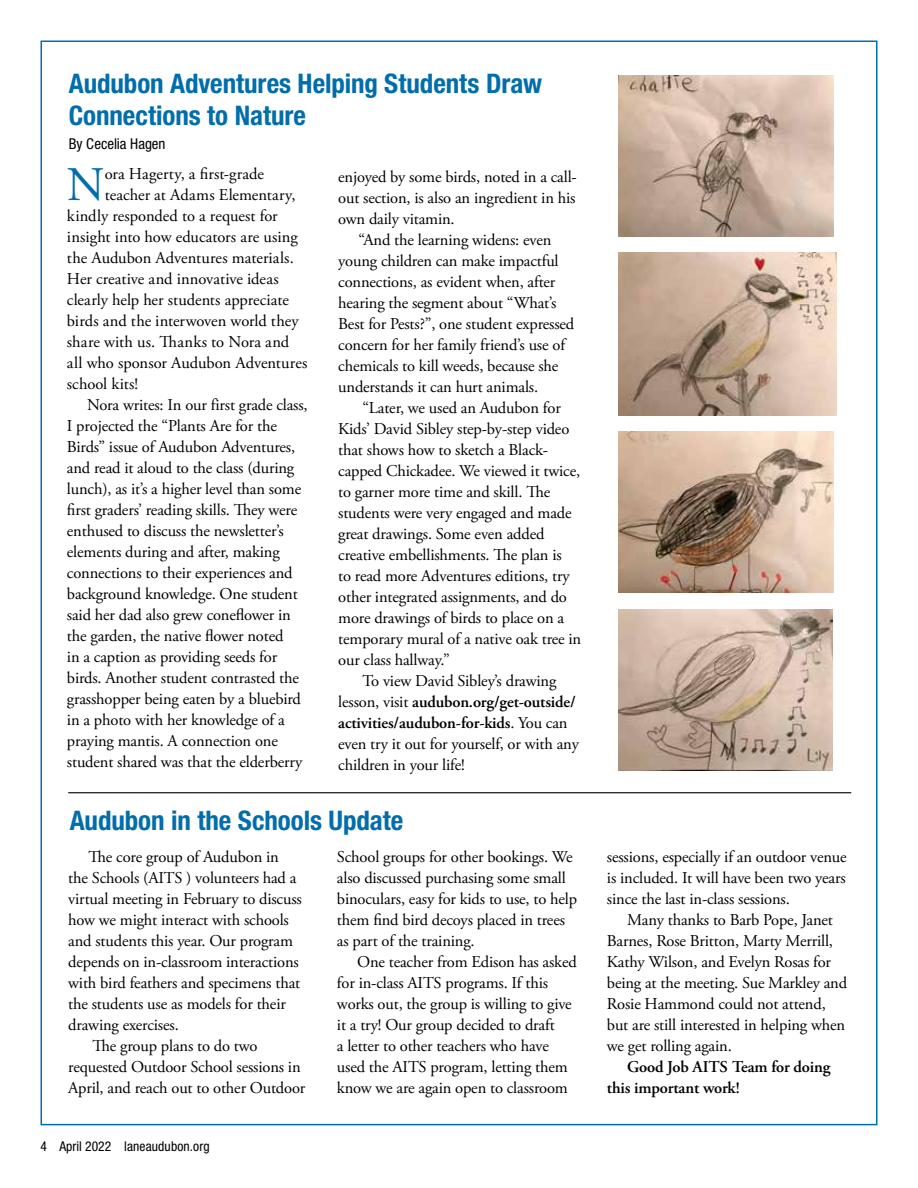
<style>
.page{position:relative;width:918px;height:1188px;background:#fff}
.page>*{position:absolute;margin:0;border:0;box-sizing:border-box;transform-origin:0 0}
.body_1st_paragraph{font:48.15px "Adobe Garamond Pro";color:#006dad}
.heading_2_Web{font:700 condensed 27px/31.5px "Helvetica Neue LT Std";letter-spacing:-.005em;color:#006dad}
.body_cont{font:16.5px/21px "Adobe Garamond Pro";letter-spacing:-.01em;color:#000}
.body_1st_paragraph-2{font:16.5px "Adobe Garamond Pro";color:#000}
.body_cont-2{font:600 16.5px/21px "Adobe Garamond Pro";letter-spacing:-.01em;color:#000}
.byline_new{font:condensed 15px "Helvetica Neue LT Std";color:#000}
.t1{font:condensed 13.5px "Helvetica Neue LT Std";letter-spacing:.01em;color:#000}
.s1{font-weight:600}
</style>
<div class="page">
<img style="left:619px;top:610px;width:214px;height:160px">
<img style="left:619px;top:431px;width:215px;height:162px">
<img style="left:619px;top:253px;width:217px;height:163px">
<img style="left:619px;top:76px;width:215px;height:161px">
<hr style="left:68px;top:792px;width:783px;height:1px;background:#000">
<p class="heading_2_Web" style="left:69px;top:67px;width:475px">Audubon Adventures Helping Students Draw<br>Connections to Nature</p>
<p class="byline_new" style="left:69px;top:135px;width:98px">By Cecelia Hagen</p>
<p class="body_1st_paragraph" style="left:67px;top:156px;width:39px">N</p>
<p class="body_1st_paragraph-2" style="left:105px;top:164px;width:161px">ora Hagerty, a first-grade</p>
<p class="body_cont" style="left:338px;top:167px;width:240px;text-align:justify">enjoyed by some birds, noted in a call&shy;out section, is also an ingredient in his own daily vitamin.</p>
<p class="body_cont" style="left:338px;top:230px;width:238px;text-indent:20px">“And the learning widens: even young children can make impactful connections, as evident when, after hearing the segment about “What’s Best for Pests?”, one student expressed concern for her family friend’s use of chemicals to kill weeds, because she understands it can hurt animals.</p>
<p class="body_cont" style="left:338px;top:398px;width:245px;text-indent:24px">“Later, we used an Audubon for Kids’ David Sibley step-by-step video that shows how to sketch a Black&shy;capped Chickadee. We viewed it twice, to garner more time and skill. The students were very engaged and made great drawings. Some even added creative embellishments. The plan is<br>to read more Adventures editions, try other integrated assignments, and do more drawings of birds to place on a temporary mural of a native oak tree in our class hallway.”</p>
<p class="body_cont" style="left:338px;top:671px;width:242px;text-indent:24px">To view David Sibley’s drawing lesson, visit <span class="s1">audubon.org/get-outside/ activities/audubon-for-kids</span>. You can even try it out for yourself, or with any children in your life!</p>
<p class="heading_2_Web" style="left:70px;top:804px;width:335px">Audubon in the Schools Update</p>
<p class="body_1st_paragraph-2" style="left:105px;top:185px;width:192px">teacher at Adams Elementary,</p>
<p class="body_1st_paragraph-2" style="left:67px;top:206px;width:212px">kindly responded to a request for</p>
<p class="body_1st_paragraph-2" style="left:67px;top:227px;width:232px">insight into how educators are using</p>
<p class="body_1st_paragraph-2" style="left:67px;top:248px;width:228px">the Audubon Adventures materials.</p>
<p class="body_1st_paragraph-2" style="left:67px;top:269px;width:213px">Her creative and innovative ideas</p>
<p class="body_1st_paragraph-2" style="left:67px;top:290px;width:223px">clearly help her students appreciate</p>
<p class="body_1st_paragraph-2" style="left:67px;top:311px;width:233px">birds and the interwoven world they</p>
<p class="body_1st_paragraph-2" style="left:67px;top:332px;width:224px">share with us. Thanks to Nora and</p>
<p class="body_1st_paragraph-2" style="left:67px;top:353px;width:242px">all who sponsor Audubon Adventures</p>
<p class="body_1st_paragraph-2" style="left:67px;top:374px;width:73px">school kits!</p>
<p class="body_cont" style="left:67px;top:395px;width:242px;text-indent:20px">Nora writes: In our first grade class, I projected the “Plants Are for the Birds” issue of Audubon Adventures, and read it aloud to the class (during lunch), as it’s a higher level than some first graders’ reading skills. They were enthused to discuss the newsletter’s elements during and after, making connections to their experiences and background knowledge. One student said her dad also grew coneflower in the garden, the native flower noted<br>in a caption as providing seeds for birds. Another student contrasted the grasshopper being eaten by a bluebird in a photo with her knowledge of a praying mantis. A connection one student shared was that the elderberry</p>
<p class="body_cont" style="left:68px;top:847px;width:235px;text-indent:20px">The core group of Audubon in the Schools (AITS ) volunteers had a virtual meeting in February to discuss how we might interact with schools and students this year. Our program depends on in-classroom interactions with bird feathers and specimens that the students use as models for their drawing exercises.</p>
<p class="body_cont" style="left:68px;top:1036px;width:239px;text-indent:24px">The group plans to do two requested Outdoor School sessions in<br>April, and reach out to other Outdoor</p>
<p class="t1" style="left:40px;top:1138px;width:171px">4 April 2022 laneaudubon.org</p>
<p class="body_cont" style="left:337px;top:847px;width:242px">School groups for other bookings. We also discussed purchasing some small binoculars, easy for kids to use, to help them find bird decoys placed in trees as part of the training.</p>
<p class="body_cont" style="left:337px;top:952px;width:241px;text-indent:20px">One teacher from Edison has asked for in-class AITS programs. If this works out, the group is willing to give it a try! Our group decided to draft<br>a letter to other teachers who have used the AITS program, letting them know we are again open to classroom</p>
<p class="body_cont" style="left:607px;top:847px;width:241px;text-align:justify">sessions, especially if an outdoor venue is included. It will have been two years since the last in-class sessions.</p>
<p class="body_cont" style="left:607px;top:910px;width:242px;text-indent:20px">Many thanks to Barb Pope, Janet Barnes, Rose Britton, Marty Merrill, Kathy Wilson, and Evelyn Rosas for being at the meeting. Sue Markley and Rosie Hammond could not attend, but are still interested in helping when we get rolling again.</p>
<p class="body_cont-2" style="left:607px;top:1056px;width:225px;text-indent:20px">Good Job AITS Team for doing this important work!</p>
</div>
